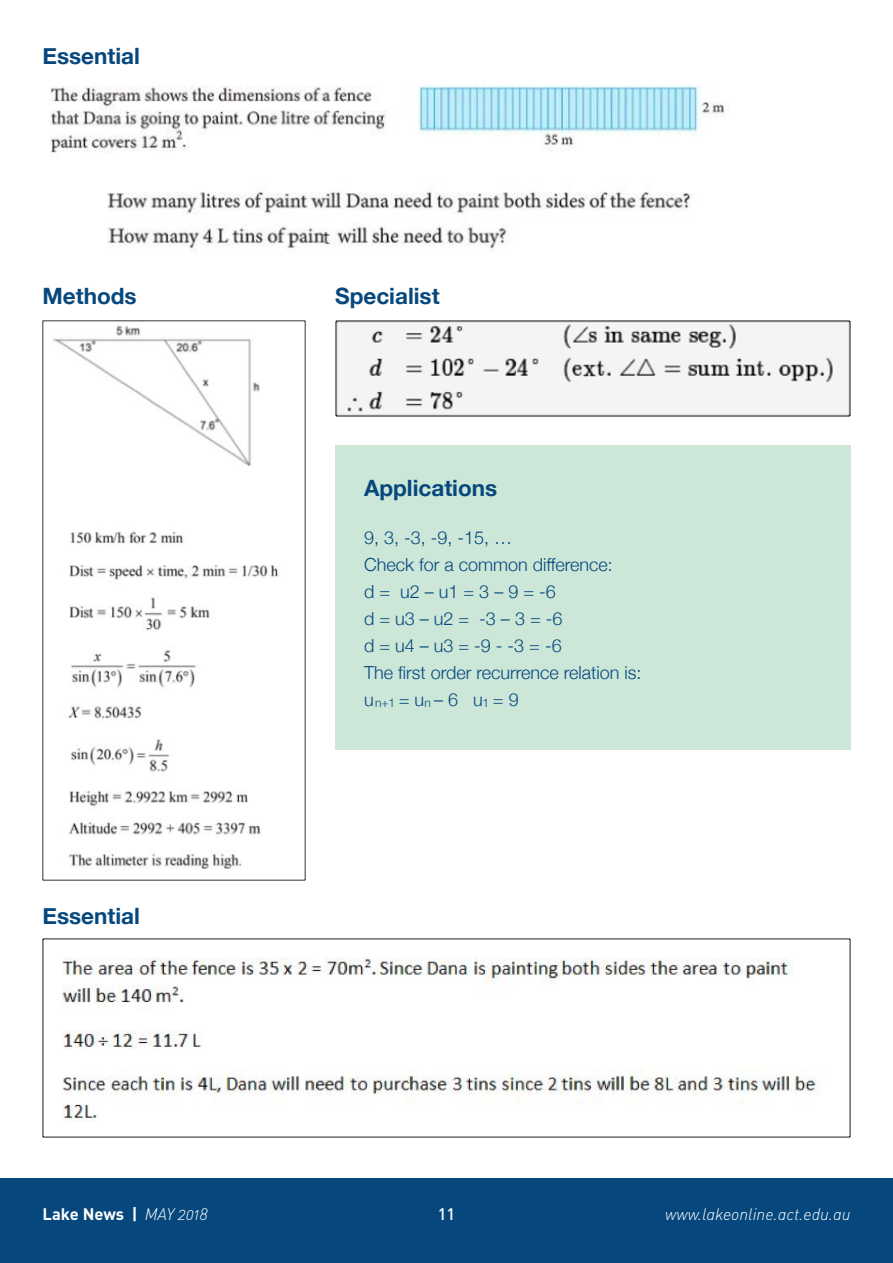
<style>
.page{position:relative;width:893px;height:1263px;background:#fff}
.page>*{position:absolute;margin:0;border:0;box-sizing:border-box;transform-origin:0 0}
.t1{font:700 22.5px "Helvetica Neue";color:#06487d}
.t2{font:300 18px/27px "Helvetica Neue";color:#06487d}
.t3{font:16.5px "DIN Light Italic Alt";color:#fff}
.t4{font:700 16.5px "DIN";color:#fff}
.t5{font:500 16.5px "DIN";color:#fff}
.t6{font:300 12px "Helvetica Neue";color:#06487d}
.s1{font-family:"DIN Light Italic Alt";font-weight:400}
</style>
<div class="page">
<div style="left:0;top:1178px;width:893px;height:85px;background:#06487d"></div>
<img style="left:50px;top:85px;width:675px;height:132px">
<img style="left:108px;top:223px;width:400px;height:29px">
<img style="left:43px;top:320px;width:262px;height:560px">
<img style="left:335px;top:320px;width:515px;height:97px">
<div style="left:335px;top:445px;width:515px;height:304px;background:#cce6d8"></div>
<img style="left:43px;top:938px;width:807px;height:199px">
<p class="t1" style="left:43px;top:39px;width:99px">Essential</p>
<p class="t1" style="left:43px;top:278px;width:96px">Methods</p>
<p class="t1" style="left:335px;top:278px;width:106px">Specialist</p>
<p class="t1" style="left:364px;top:470px;width:135px">Applications</p>
<p class="t1" style="left:43px;top:898px;width:99px">Essential</p>
<p class="t2" style="left:364px;top:522px;width:279px">9, 3, -3, -9, -15, …<br>Check for a common difference:<br>d = u2 – u1 = 3 – 9 = -6<br>d = u3 – u2 = -3 – 3 = -6<br>d = u4 – u3 = -9 - -3 = -6<br>The first order recurrence relation is: u</p>
<p class="t2" style="left:399px;top:684px;width:121px">= u – 6 u = 9</p>
<p class="t6" style="left:375px;top:693px;width:22px">n+1</p>
<p class="t6" style="left:425px;top:693px;width:8px">n</p>
<p class="t6" style="left:482px;top:693px;width:8px">1</p>
<p class="t4" style="left:43px;top:1204px;width:167px">Lake News | <span class="s1">MAY 2018</span></p>
<p class="t5" style="left:438px;top:1204px;width:19px">11</p>
<p class="t3" style="left:665px;top:1204px;width:187px">www.lakeonline.act.edu.au</p>
</div>
